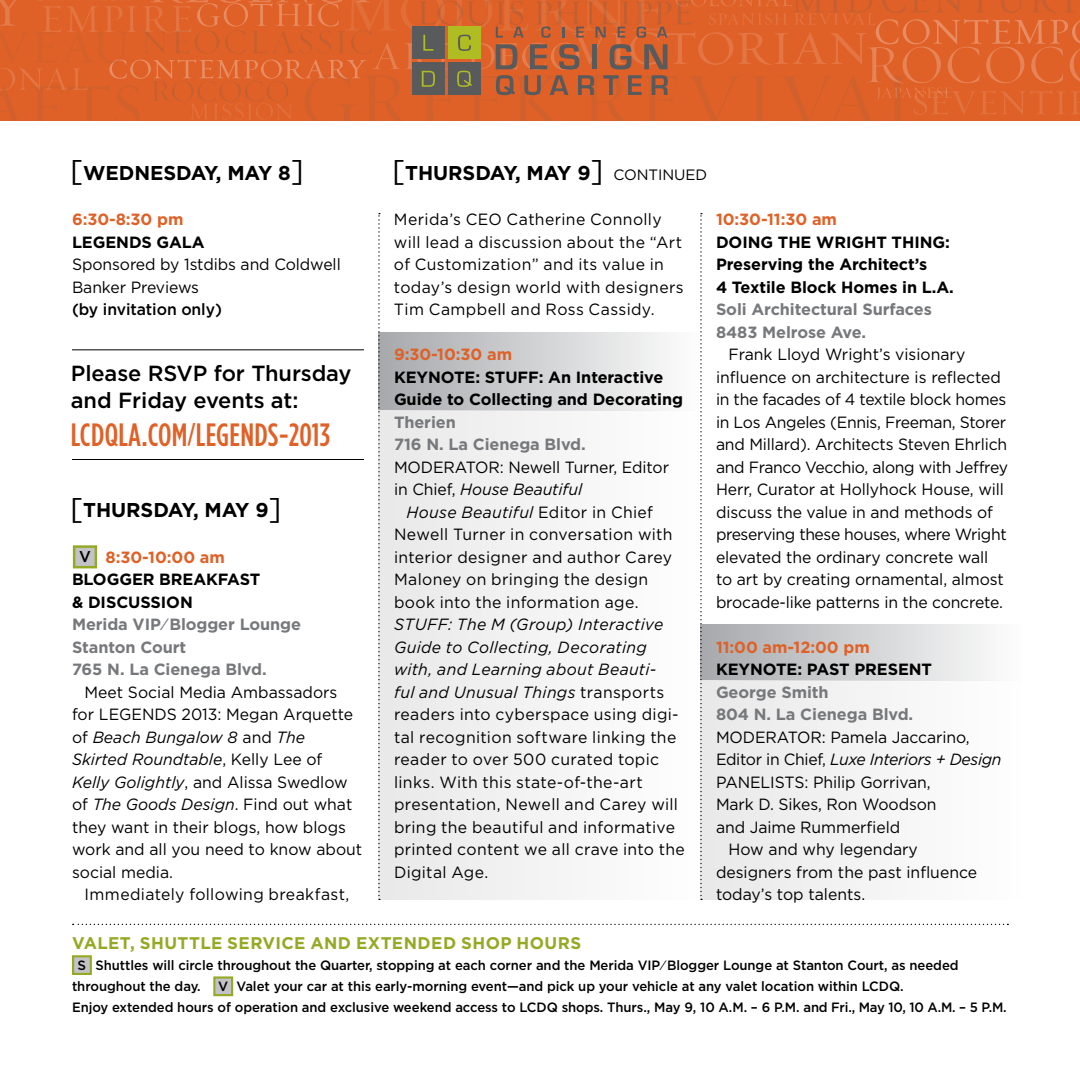
<style>
.page{position:relative;width:1080px;height:1080px;background:#fff}
.page>*{position:absolute;margin:0;border:0;box-sizing:border-box;transform-origin:0 0}
.t1{font:500 32.25px "Gotham Condensed";letter-spacing:.01em;color:#df6127}
.t2{font:500 21.75px/27.2px "Gotham";letter-spacing:-.005em;color:#000}
.t3{font:700 20px "Gotham";letter-spacing:-.005em;color:#000}
.t4{font:700 17px "Gotham";letter-spacing:.025em;color:#94aa24}
.t5{font:16.25px/22.5px "Gotham";color:#000}
.t6{font:16.25px/22.5px "Gotham";letter-spacing:.02em;color:#000}
.t7{font:700 16.25px/22.5px "Gotham";letter-spacing:-.005em;color:#000}
.t8{font:16.25px/22.5px "Gotham";letter-spacing:.025em;color:#000}
.t9{font:700 16.25px/22.5px "Gotham";letter-spacing:-.005em;color:#77787b}
.t10{font:700 16.25px "Gotham";letter-spacing:-.005em;color:#df6127}
.t11{font:italic 16.25px "Gotham";letter-spacing:-.02em;color:#000}
.t12{font:500 16.25px "Gotham";color:#000}
.t13{font:500 15.75px "Gotham";color:#000}
.t14{font:15px "Gotham";color:#000}
.t15{font:500 13.5px/21.2px "Gotham";letter-spacing:-.005em;color:#000}
.t16{font:500 13.5px "Gotham";letter-spacing:-.03em;color:#000}
.s1{font-weight:400;font-size:30px}
.s2{font-size:26px}
.s3{font-style:italic}
.s4{font-weight:400;font-size:15px}
.s5{font-style:normal}
</style>
<div class="page">
<svg style="left:0;top:0;width:1080px;height:121px;background:#d6642d"></svg>
<div style="left:700px;top:625px;width:322px;height:56px;background:linear-gradient(to right,#a6a8ab,#fdfdfe)"></div>
<div style="left:700px;top:681px;width:322px;height:219px;background:#f3f3f4"></div>
<div style="left:378px;top:332px;width:322px;height:79px;background:linear-gradient(to right,#a6a8ab,#fdfdfe)"></div>
<div style="left:378px;top:411px;width:322px;height:489px;background:#f3f3f4"></div>
<div style="left:213px;top:976px;width:20px;height:20px;background:#c2c2c7;border:2px solid #94aa24"></div>
<div style="left:72px;top:955px;width:20px;height:20px;background:#c2c2c7;border:2px solid #94aa24"></div>
<hr style="left:72px;top:349px;width:292px;height:1px;background:#000">
<hr style="left:72px;top:459px;width:292px;height:1px;background:#000">
<svg style="left:378px;top:213px;width:2px;height:687px"></svg>
<svg style="left:700px;top:213px;width:2px;height:687px"></svg>
<div style="left:73px;top:545px;width:24px;height:23px;background:#c2c2c7;border:2px solid #94aa24"></div>
<svg style="left:73px;top:924px;width:935px;height:1px"></svg>
<p class="t3" style="left:70px;top:160px;width:51px"><span class="s1">[</span>Wednesd</p>
<p class="t3" style="left:191px;top:160px;width:115px">ay, MAY 8<span class="s1">]</span></p>
<p class="t10" style="left:72px;top:208px;width:113px">6:30-8:30 pm</p>
<p class="t7" style="left:72px;top:230px;width:134px">LEGENDS Gala</p>
<p class="t5" style="left:72px;top:253px;width:270px">Sponsored by 1stdibs and Coldwell<br>Banker Previews</p>
<p class="t12" style="left:72px;top:299px;width:152px">(by invitation only)</p>
<h2 class="t2" style="left:71px;top:360px;width:282px">Please RSVP for Thursday and Friday events at:</h2>
<h1 class="t1" style="left:71px;top:416px;width:261px">LCDQLA.COM<span class="s2">/</span>LEGENDS-2013</h1>
<p class="t3" style="left:70px;top:497px;width:29px"><span class="s1">[</span>THUR</p>
<p class="t3" style="left:141px;top:497px;width:143px">SDAY, MAY 9<span class="s1">]</span></p>
<p class="t13" style="left:79px;top:547px;width:13px">V</p>
<p class="t10" style="left:106px;top:546px;width:121px">8:30-10:00 am</p>
<p class="t7" style="left:72px;top:568px;width:25px">Blogge</p>
<p class="t7" style="left:72px;top:568px;width:190px;text-indent:71px">r Breakfast &amp; Discussion</p>
<p class="t9" style="left:72px;top:613px;width:231px">Merida VI P⁄Blogger Lounge<br>Stanton Court<br>765 N. La Cienega Blvd.</p>
<p class="t5" style="left:72px;top:680px;width:292px;text-indent:12px">Meet Social Media Ambassadors for LEGENDS 2013: Megan Arquette of <span class="s3">Beach Bungalow 8</span> and <span class="s3">The<br>Skirted Roundtable</span>, Kelly Lee of<br><span class="s3">Kelly Golightly</span>, and Alissa Swedlow of <span class="s3">The Goods Design</span>. Find out what they want in their blogs, how blogs work and all you need to know about social media.</p>
<p class="t8" style="left:84px;top:883px;width:266px">Immediately following breakfast,</p>
<p class="t3" style="left:392px;top:160px;width:29px"><span class="s1">[</span>THUR</p>
<p class="t3" style="left:463px;top:160px;width:172px">SDAY, MAY 9<span class="s1">]</span> <span class="s4">Contin</span></p>
<p class="t14" style="left:674px;top:165px;width:22px">ued</p>
<p class="t8" style="left:394px;top:208px;width:291px">Merida’s CEO Catherine Connolly will lead a discussion about the “Art of Customization” and its value in today’s design world with designers Tim Campbell and Ross Cassidy.</p>
<p class="t10" style="left:394px;top:343px;width:120px">9:30-10:30 am</p>
<p class="t7" style="left:394px;top:365px;width:113px">Keynote: STUFF</p>
<p class="t7" style="left:394px;top:365px;width:291px;text-indent:145px">: An I nteractive<br>Guide to Collecting and Decorating</p>
<p class="t9" style="left:394px;top:410px;width:193px">Therien<br>716 N. La Cienega Blvd.</p>
<p class="t5" style="left:394px;top:455px;width:277px">MODERATOR: Newell Turner, Editor in Chief, <span class="s3">House Beautiful</span></p>
<p class="t6" style="left:394px;top:500px;width:280px;text-indent:12px"><span class="s3">House Beautiful</span> Editor in Chief<br>Newell Turner in conversation with interior designer and author Carey<br>Maloney on bringing the design book into the information age.</p>
<p class="t6" style="left:394px;top:613px;width:292px"><span class="s3">STUFF: The M (Group) Interactive Guide to Collecting, Decorating with, and Learning about Beauti-<br>ful and Unusual Things</span> transports readers into cyberspace using digi&shy;tal recognition software linking the reader to over 500 curated topic links. With this state-of-the-art presentation, Newell and Carey will bring the beautiful and informative printed content we all crave into the Digital Age.</p>
<p class="t10" style="left:716px;top:208px;width:122px">10:30-11:30 am</p>
<p class="t7" style="left:716px;top:230px;width:239px">Doing the Wright Thing:<br>Preserving the Architect’s<br>4 Textile Block Homes in L.A.</p>
<p class="t9" style="left:716px;top:298px;width:217px">Soli Architectural Surfaces<br>8483 Melrose Ave.</p>
<p class="t5" style="left:716px;top:343px;width:293px;text-indent:12px">Frank Lloyd Wright’s visionary influence on architecture is reflected in the facades of 4 textile block homes in Los Angeles (Ennis, Freeman, Storer and Millard). Architects Steven Ehrlich and Franco Vecchio, along with Jeffrey Herr, Curator at Hollyhock House, will discuss the value in and methods of preserving these houses, where Wright elevated the ordinary concrete wall to art by creating ornamental, almost brocade-like patterns in the concrete.</p>
<p class="t10" style="left:716px;top:636px;width:155px">11:00 am-12:00 pm</p>
<p class="t7" style="left:716px;top:658px;width:173px">Keynote: Past Presen</p>
<p class="t7" style="left:922px;top:658px;width:12px">t</p>
<p class="t9" style="left:716px;top:680px;width:199px">George Smith<br>804 N. La Cienega Blvd.</p>
<p class="t5" style="left:716px;top:725px;width:255px">MODERATOR: Pamela Jaccarino,</p>
<p class="t11" style="left:716px;top:749px;width:287px"><span class="s5">Editor in Chief,</span> Luxe Interiors + Design</p>
<p class="t5" style="left:716px;top:770px;width:216px">PANELISTS: Philip Gorrivan,</p>
<p class="t5" style="left:716px;top:793px;width:222px">Mark D. Sikes, Ron Woodson</p>
<p class="t5" style="left:716px;top:815px;width:186px">and Jaime Rummerfield</p>
<p class="t5" style="left:728px;top:838px;width:191px">How and why legendary</p>
<p class="t5" style="left:716px;top:860px;width:263px">designers from the past influence</p>
<p class="t5" style="left:716px;top:883px;width:151px">today’s top talents.</p>
<p class="t4" style="left:72px;top:931px;width:511px">Valet, Shuttle Service and EXTENDED SHOP HOURS</p>
<p class="t15" style="left:72px;top:954px;width:888px;text-indent:23px">Shuttles will circle throughout the Quarter, stopping at each corner and the Merida VI P⁄Blogger Lounge at Stanton Court, as needed throughout the day.</p>
<p class="t15" style="left:78px;top:954px;width:10px">S</p>
<p class="t16" style="left:237px;top:978px;width:636px">Valet your car at this early-morning event—and pick up your vehicle at any valet location within LCDQ</p>
<p class="t15" style="left:900px;top:976px;width:5px">.</p>
<p class="t15" style="left:72px;top:997px;width:458px">Enjoy extended hours of operation and exclusive weekend access to LCDQ</p>
<p class="t15" style="left:562px;top:997px;width:447px">shops. Thurs., May 9, 10 A.M. – 6 P.M. and Fri., May 10, 10 A.M. – 5 P.M.</p>
<p class="t15" style="left:218px;top:976px;width:12px">V</p>
</div>
